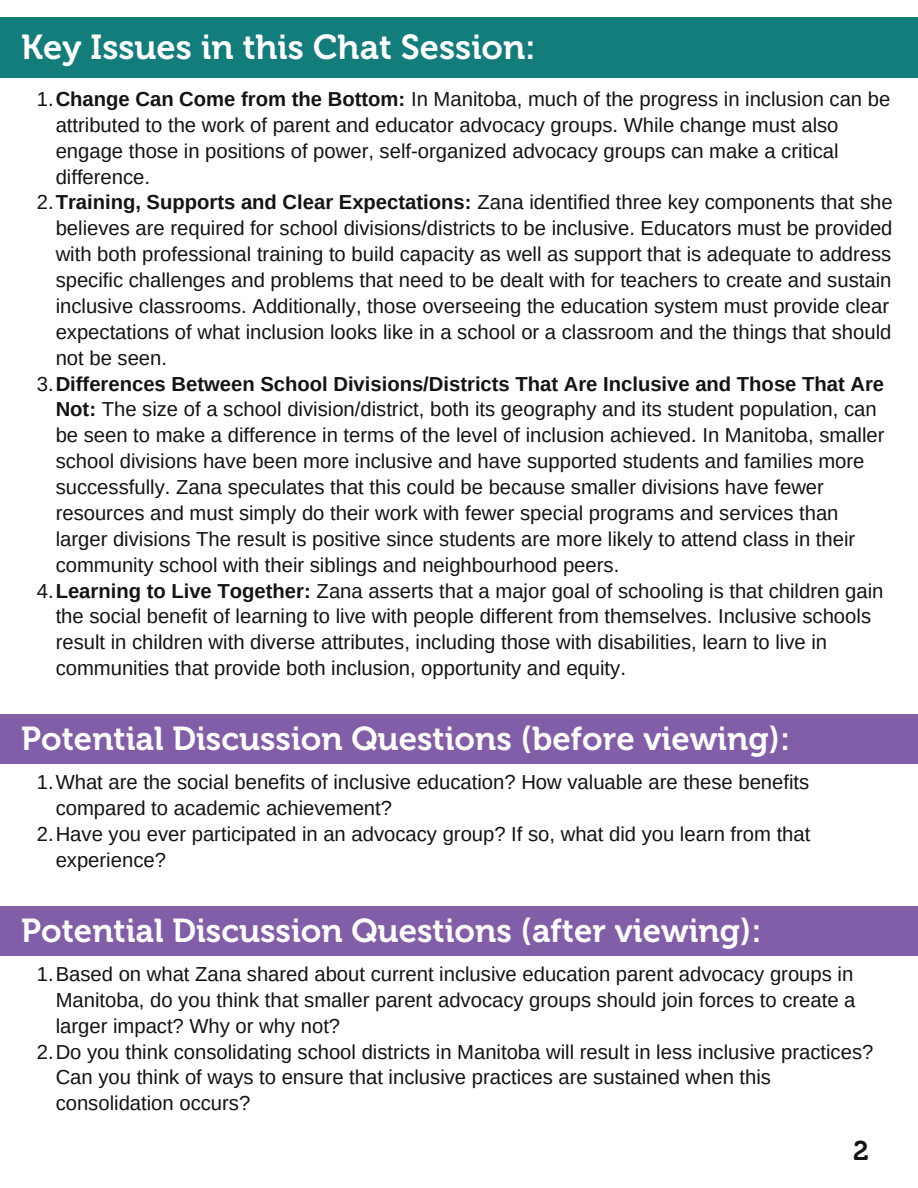
<style>
.page{position:relative;width:918px;height:1188px;background:#fff}
.page>*{position:absolute;margin:0;border:0;box-sizing:border-box;transform-origin:0 0}
.t1{font:34.5px "Museo 700";color:#fff}
.t2{font:33px "Museo 700";color:#fff}
.t3{font:27px "Museo 700";color:#131314}
.t4{font:20.25px "Arimo";color:#131314}
.t5{font:700 20.25px "Arimo";color:#131314}
.s1{font-weight:700}
.s2{font-weight:400}
</style>
<div class="page">
<div style="left:0;top:17px;width:918px;height:60px;background:#137d7b"></div>
<div style="left:0;top:714px;width:918px;height:50px;background:#825ea8"></div>
<div style="left:0;top:906px;width:918px;height:50px;background:#825ea8"></div>
<h1 class="t1" style="left:21px;top:27px;width:516px">Key Issues in this Chat Session:</h1>
<p class="t4" style="left:37px;top:88px;width:855px">1.<span class="s1">Change Can Come from the Bottom:</span> In Manitoba, much of the progress in inclusion can be</p>
<p class="t4" style="left:56px;top:113px;width:784px">attributed to the work of parent and educator advocacy groups. While change must also</p>
<p class="t4" style="left:56px;top:139px;width:784px">engage those in positions of power, self-organized advocacy groups can make a critical</p>
<p class="t4" style="left:56px;top:165px;width:96px">difference.</p>
<p class="t4" style="left:37px;top:191px;width:857px">2.<span class="s1">Training, Supports and Clear Expectations:</span> Zana identified three key components that she</p>
<p class="t4" style="left:56px;top:217px;width:838px">believes are required for school divisions/districts to be inclusive. Educators must be provided</p>
<p class="t4" style="left:56px;top:243px;width:837px">with both professional training to build capacity as well as support that is adequate to address</p>
<p class="t4" style="left:56px;top:269px;width:837px">specific challenges and problems that need to be dealt with for teachers to create and sustain</p>
<p class="t4" style="left:56px;top:295px;width:835px">inclusive classrooms. Additionally, those overseeing the education system must provide clear</p>
<p class="t4" style="left:56px;top:320px;width:837px">expectations of what inclusion looks like in a school or a classroom and the things that should</p>
<p class="t4" style="left:56px;top:346px;width:113px">not be seen.</p>
<p class="t5" style="left:37px;top:372px;width:849px"><span class="s2">3.</span>Differences Between School Divisions/Districts That Are Inclusive and Those That Are</p>
<p class="t4" style="left:56px;top:398px;width:823px"><span class="s1">Not:</span> The size of a school division/district, both its geography and its student population, can</p>
<p class="t4" style="left:56px;top:424px;width:830px">be seen to make a difference in terms of the level of inclusion achieved. In Manitoba, smaller</p>
<p class="t4" style="left:56px;top:450px;width:810px">school divisions have been more inclusive and have supported students and families more</p>
<p class="t4" style="left:56px;top:476px;width:770px">successfully. Zana speculates that this could be because smaller divisions have fewer</p>
<p class="t4" style="left:56px;top:502px;width:784px">resources and must simply do their work with fewer special programs and services than</p>
<p class="t4" style="left:56px;top:527px;width:801px">larger divisions The result is positive since students are more likely to attend class in their</p>
<p class="t4" style="left:56px;top:553px;width:565px">community school with their siblings and neighbourhood peers.</p>
<p class="t4" style="left:37px;top:579px;width:848px">4.<span class="s1">Learning to Live Together:</span> Zana asserts that a major goal of schooling is that children gain</p>
<p class="t4" style="left:56px;top:605px;width:817px">the social benefit of learning to live with people different from themselves. Inclusive schools</p>
<p class="t4" style="left:56px;top:631px;width:773px">result in children with diverse attributes, including those with disabilities, learn to live in</p>
<p class="t4" style="left:56px;top:657px;width:572px">communities that provide both inclusion, opportunity and equity.</p>
<h2 class="t2" style="left:21px;top:719px;width:770px">Potential Discussion Questions (before viewing):</h2>
<p class="t4" style="left:37px;top:771px;width:774px">1.What are the social benefits of inclusive education? How valuable are these benefits</p>
<p class="t4" style="left:56px;top:796px;width:338px">compared to academic achievement?</p>
<p class="t4" style="left:37px;top:822px;width:775px">2.Have you ever participated in an advocacy group? If so, what did you learn from that</p>
<p class="t4" style="left:56px;top:848px;width:112px">experience?</p>
<h2 class="t2" style="left:21px;top:911px;width:742px">Potential Discussion Questions (after viewing):</h2>
<p class="t4" style="left:37px;top:963px;width:818px">1.Based on what Zana shared about current inclusive education parent advocacy groups in</p>
<p class="t4" style="left:56px;top:988px;width:801px">Manitoba, do you think that smaller parent advocacy groups should join forces to create a</p>
<p class="t4" style="left:56px;top:1014px;width:286px">larger impact? Why or why not?</p>
<p class="t4" style="left:37px;top:1040px;width:838px">2.Do you think consolidating school districts in Manitoba will result in less inclusive practices?</p>
<p class="t4" style="left:56px;top:1066px;width:717px">Can you think of ways to ensure that inclusive practices are sustained when this</p>
<p class="t4" style="left:56px;top:1092px;width:196px">consolidation occurs?</p>
<h3 class="t3" style="left:853px;top:1134px;width:17px">2</h3>
</div>
